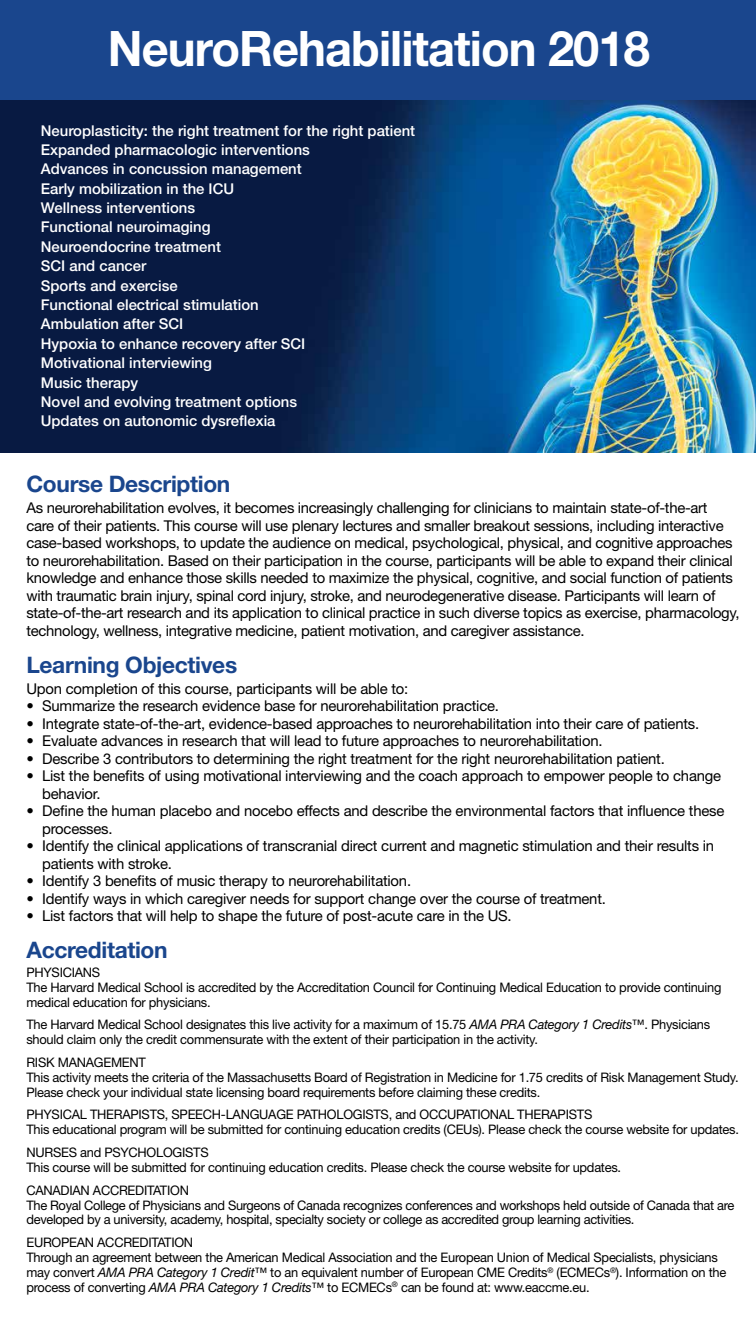
<style>
.page{position:relative;width:756px;height:1323px;background:#fff}
.page>*{position:absolute;margin:0;border:0;box-sizing:border-box;transform-origin:0 0}
.t1{font:700 49px "Helvetica Neue LT Std";letter-spacing:-.02em;color:#fff;scale:.96 1}
.t2{font:700 22.75px "Helvetica Neue LT Std";letter-spacing:-.015em;color:#1a468d}
.t3{font:14.88px/17.5px "Helvetica Neue LT Std";letter-spacing:-.015em;color:#000}
.t4{font:500 14.88px/19.4px "Helvetica Neue LT Std";color:#fff}
.t5{font:13.12px/14.9px "Helvetica Neue LT Std";letter-spacing:-.02em;color:#000}
.s1{font-style:italic}
</style>
<div class="page">
<img style="left:0;top:100px;width:756px;height:353px">
<div style="left:0;top:0;width:756px;height:100px;background:#1a468d"></div>
<h1 class="t1" style="left:108px;top:18px;width:566px">NeuroRehabilitation 2018</h1>
<p class="t4" style="left:41px;top:120px;width:376px">Neuroplasticity: the right treatment for the right patient<br>Expanded pharmacologic interventions<br>Advances in concussion management<br>Early mobilization in the ICU<br>Wellness interventions<br>Functional neuroimaging<br>Neuroendocrine treatment<br>SCI and cancer<br>Sports and exercise<br>Functional electrical stimulation<br>Ambulation after SCI<br>Hypoxia to enhance recovery after SCI<br>Motivational interviewing<br>Music therapy<br>Novel and evolving treatment options<br>Updates on autonomic dysreflexia</p>
<h2 class="t2" style="left:26px;top:470px;width:205px">Course Description</h2>
<p class="t3" style="left:26px;top:499px;width:715px">As neurorehabilitation evolves, it becomes increasingly challenging for clinicians to maintain state-of-the-art<br>care of their patients. This course will use plenary lectures and smaller breakout sessions, including interactive case-based workshops, to update the audience on medical, psychological, physical, and cognitive approaches to neurorehabilitation. Based on their participation in the course, participants will be able to expand their clinical knowledge and enhance those skills needed to maximize the physical, cognitive, and social function of patients with traumatic brain injury, spinal cord injury, stroke, and neurodegenerative disease. Participants will learn of state-of-the-art research and its application to clinical practice in such diverse topics as exercise, pharmacology, technology, wellness, integrative medicine, patient motivation, and caregiver assistance.</p>
<h2 class="t2" style="left:26px;top:650px;width:212px">Learning Objectives</h2>
<p class="t3" style="left:26px;top:680px;width:383px">Upon completion of this course, participants will be able to:</p>
<p class="t3" style="left:26px;top:697px;width:474px">• Summarize the research evidence base for neurorehabilitation practice.</p>
<p class="t3" style="left:26px;top:715px;width:674px">• Integrate state-of-the-art, evidence-based approaches to neurorehabilitation into their care of patients.</p>
<p class="t3" style="left:26px;top:732px;width:578px">• Evaluate advances in research that will lead to future approaches to neurorehabilitation.</p>
<p class="t3" style="left:26px;top:750px;width:640px">• Describe 3 contributors to determining the right treatment for the right neurorehabilitation patient.</p>
<p class="t3" style="left:42px;top:767px;width:680px;text-indent:-16px">• List the benefits of using motivational interviewing and the coach approach to empower people to change behavior.</p>
<p class="t3" style="left:42px;top:802px;width:684px;text-indent:-16px">• Define the human placebo and nocebo effects and describe the environmental factors that influence these processes.</p>
<p class="t3" style="left:42px;top:837px;width:673px;text-indent:-16px">• Identify the clinical applications of transcranial direct current and magnetic stimulation and their results in patients with stroke.</p>
<p class="t3" style="left:26px;top:872px;width:386px">• Identify 3 benefits of music therapy to neurorehabilitation.</p>
<p class="t3" style="left:26px;top:890px;width:581px">• Identify ways in which caregiver needs for support change over the course of treatment.</p>
<p class="t3" style="left:26px;top:907px;width:487px">• List factors that will help to shape the future of post-acute care in the US.</p>
<h2 class="t2" style="left:26px;top:936px;width:143px">Accreditation</h2>
<p class="t5" style="left:26px;top:965px;width:696px">PHYSICIANS<br>The Harvard Medical School is accredited by the Accreditation Council for Continuing Medical Education to provide continuing medical education for physicians.</p>
<p class="t5" style="left:26px;top:1017px;width:685px">The Harvard Medical School designates this live activity for a maximum of 15.75 <span class="s1">AMA PRA Category 1 Credits™</span>. Physicians should claim only the credit commensurate with the extent of their participation in the activity.</p>
<p class="t5" style="left:26px;top:1055px;width:714px">RISK MANAGEMENT<br>This activity meets the criteria of the Massachusetts Board of Registration in Medicine for 1.75 credits of Risk Management Study.<br>Please check your individual state licensing board requirements before claiming these credits.</p>
<p class="t5" style="left:26px;top:1107px;width:714px">PHYSICAL THERAPISTS, SPEECH-LANGUAGE PATHOLOGISTS, and OCCUPATIONAL THERAPISTS<br>This educational program will be submitted for continuing education credits (CEUs). Please check the course website for updates.</p>
<p class="t5" style="left:26px;top:1145px;width:596px">NURSES and PSYCHOLOGISTS<br>This course will be submitted for continuing education credits. Please check the course website for updates.</p>
<p class="t5" style="left:26px;top:1182px;width:709px">CANADIAN ACCREDITATION<br>The Royal College of Physicians and Surgeons of Canada recognizes conferences and workshops held outside of Canada that are developed by a university, academy, hospital, specialty society or college as accredited group learning activities.</p>
<p class="t5" style="left:26px;top:1235px;width:701px">EUROPEAN ACCREDITATION<br>Through an agreement between the American Medical Association and the European Union of Medical Specialists, physicians may convert <span class="s1">AMA PRA Category 1 Credit</span>™ to an equivalent number of European CME Credits<sup>®</sup> (ECMECs<sup>®</sup>). Information on the process of converting <span class="s1">AMA PRA Category 1 Credits™</span> to ECMECs<sup>®</sup> can be found at: www.eaccme.eu.</p>
</div>
